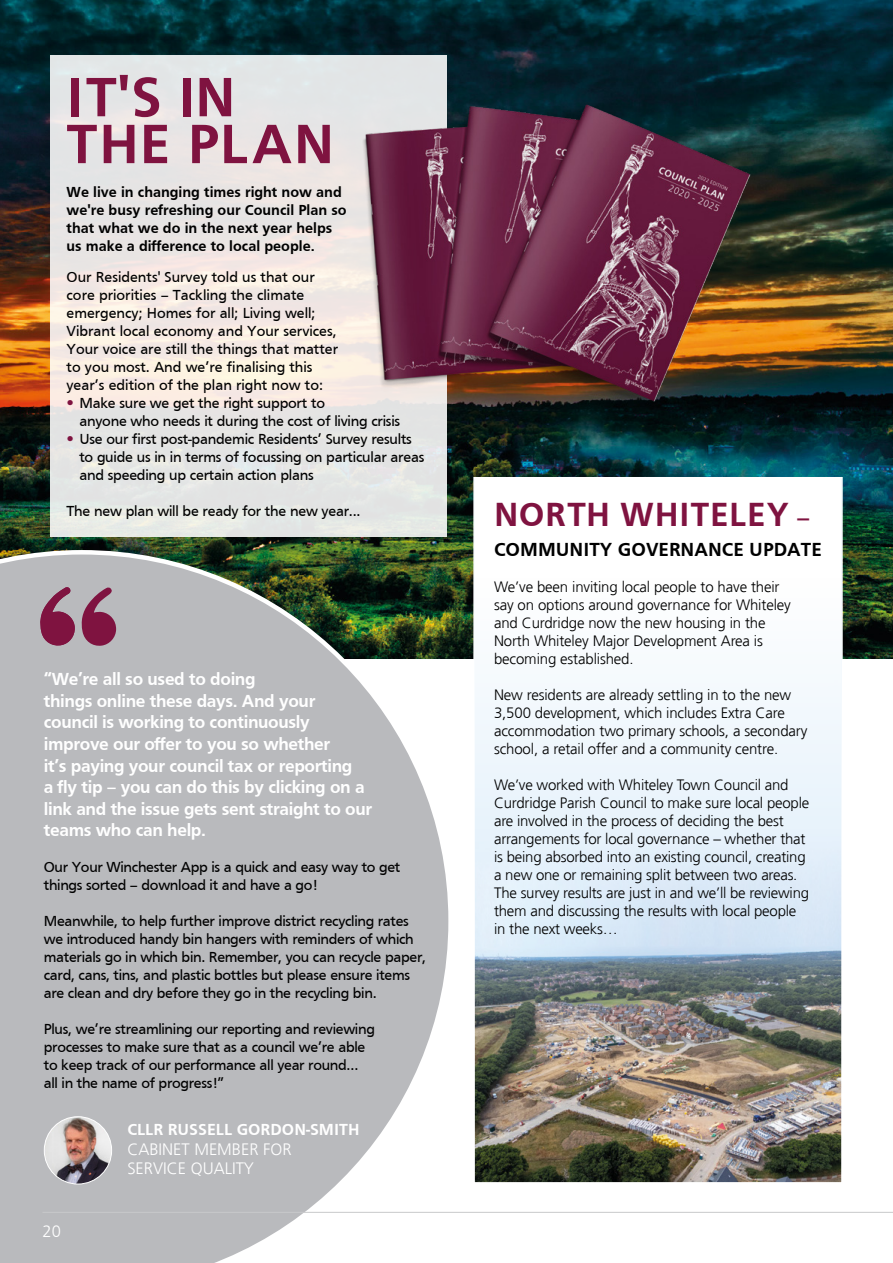
<style>
.page{position:relative;width:893px;height:1263px;background:#fff}
.page>*{position:absolute;margin:0;border:0;box-sizing:border-box;transform-origin:0 0}
.t1{font:700 57.45px/46.8px "Frutiger";letter-spacing:.03em;color:#7f1340}
.t2{font:700 34.5px "Frutiger";letter-spacing:.03em;color:#7f1340}
.t3{font:700 19.5px "Frutiger";color:#000}
.t4{font:700 18px/21.6px "Frutiger";letter-spacing:-.02em;color:#fff}
.t5{font:300 16.5px/19.5px "Frutiger";color:#fff}
.t6{font:700 16.5px "Frutiger";color:#fff}
.t7{font:15px/18px "Frutiger";letter-spacing:-.02em;color:#000}
.t8{font:300 15px/18px "Frutiger";letter-spacing:-.015em;color:#000}
.t9{font:15px/18px "Frutiger";color:#000}
.t10{font:700 15px/18px "Frutiger";color:#000}
.s1{font-weight:300;color:#7f1340}
.s2{font-size:25.5px}
</style>
<div class="page">
<img style="left:0;top:0;width:893px;height:659px">
<svg style="left:50px;top:55px;width:396px;height:482px;background:#ebe7e4"></svg>
<img style="left:476px;top:1123px;width:364px;height:57px">
<svg style="left:0;top:550px;width:453px;height:713px;background:#b7b9b9"></svg>
<svg style="left:39px;top:587px;width:77px;height:60px;background:#9a617b"></svg>
<img style="left:475px;top:478px;width:366px;height:645px">
<hr style="left:43px;top:1212px;width:850px;height:1px;background:#c8c9cb">
<img style="left:44px;top:1117px;width:68px;height:67px;border-radius:34px">
<div style="left:44px;top:1116px;width:68px;height:68px;border:1px solid #fff;border-radius:50%"></div>
<img style="left:355px;top:75px;width:467px;height:331px">
<h1 class="t1" style="left:67px;top:73px;width:269px">IT'S IN<br>THE PLAN</h1>
<p class="t10" style="left:67px;top:183px;width:282px">We live in changing times right now and we're busy refreshing our Council Plan so that what we do in the next year helps us make a difference to local people.</p>
<p class="t9" style="left:67px;top:268px;width:273px">Our Residents' Survey told us that our core priorities – Tackling the climate emergency; Homes for all; Living well; Vibrant local economy and Your services, Your voice are still the things that matter to you most. And we’re finalising this year’s edition of the plan right now to:</p>
<p class="t7" style="left:79px;top:394px;width:322px;text-indent:-13px"><span class="s1">•</span> Make sure we get the right support to<br>anyone who needs it during the cost of living crisis</p>
<p class="t7" style="left:79px;top:430px;width:347px;text-indent:-13px"><span class="s1">•</span> Use our first post-pandemic Residents’ Survey results to guide us in in terms of focussing on particular areas and speeding up certain action plans</p>
<p class="t7" style="left:67px;top:502px;width:295px">The new plan will be ready for the new year...</p>
<p class="t4" style="left:44px;top:668px;width:330px">“We’re all so used to doing<br>things online these days. And your council is working to continuously improve our offer to you so whether<br>it’s paying your council tax or reporting<br>a fly tip – you can do this by clicking on a link and the issue gets sent straight to our teams who can help.</p>
<p class="t7" style="left:44px;top:858px;width:358px">Our Your Winchester App is a quick and easy way to get things sorted – download it and have a go!</p>
<p class="t7" style="left:44px;top:912px;width:384px">Meanwhile, to help further improve district recycling rates we introduced handy bin hangers with reminders of which materials go in which bin. Remember, you can recycle paper, card, cans, tins, and plastic bottles but please ensure items are clean and dry before they go in the recycling bin.</p>
<p class="t7" style="left:44px;top:1020px;width:332px">Plus, we’re streamlining our reporting and reviewing processes to make sure that as a council we’re able to keep track of our performance all year round… all in the name of progress!”</p>
<p class="t5" style="left:43px;top:1222px;width:20px">20</p>
<p class="t6" style="left:127px;top:1120px;width:234px">CLLR RUSSELL GORDON-SMITH</p>
<p class="t5" style="left:127px;top:1140px;width:166px">CABINET MEMBER FOR<br>SERVICE QUALITY</p>
<h2 class="t2" style="left:494px;top:495px;width:317px">NORTH WHITELEY <span class="s2">–</span></h2>
<h3 class="t3" style="left:494px;top:538px;width:329px">COMMUNITY GOVERNANCE UPDATE</h3>
<p class="t8" style="left:494px;top:578px;width:298px">We’ve been inviting local people to have their say on options around governance for Whiteley and Curdridge now the new housing in the North Whiteley Major Development Area is becoming established.</p>
<p class="t8" style="left:494px;top:686px;width:315px">New residents are already settling in to the new 3,500 development, which includes Extra Care accommodation two primary schools, a secondary school, a retail offer and a community centre.</p>
<p class="t8" style="left:494px;top:776px;width:317px">We’ve worked with Whiteley Town Council and Curdridge Parish Council to make sure local people are involved in the process of deciding the best arrangements for local governance – whether that is being absorbed into an existing council, creating a new one or remaining split between two areas.<br>The survey results are just in and we’ll be reviewing them and discussing the results with local people in the next weeks…</p>
</div>
